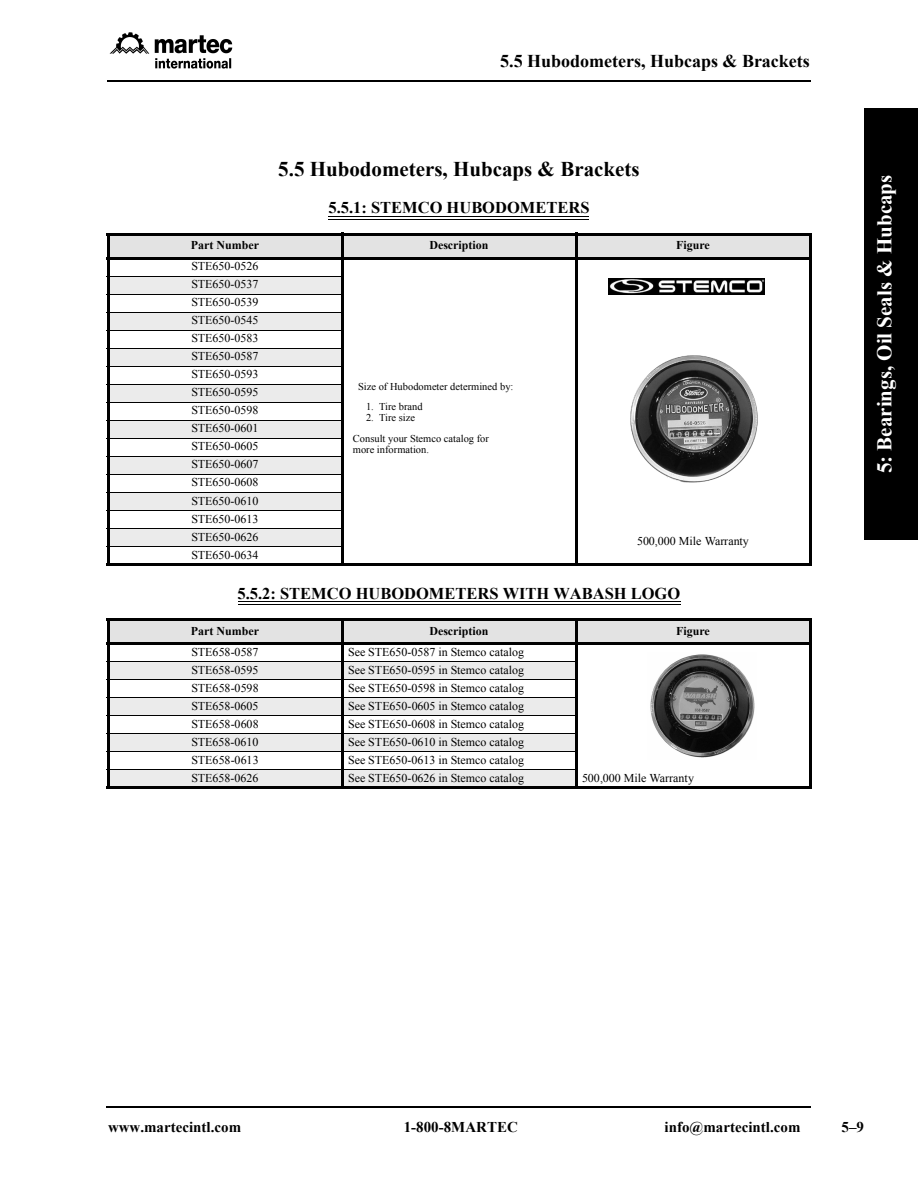
<style>
.page{position:relative;width:918px;height:1188px;background:#fff}
.page>*{position:absolute;margin:0;border:0;box-sizing:border-box;transform-origin:0 0}
.t1{font:700 21px "Times New Roman";color:#000}
.t2{font:700 21px "Times New Roman";color:#fff}
.t3{font:700 18px "Times New Roman";color:#000}
.t4{font:700 16.5px "Times New Roman";color:#000}
.t5{font:700 15px "Times New Roman";color:#000}
.t6{font:12px/18px "Times New Roman";color:#000;text-align:justify}
.t7{font:700 12px "Times New Roman";color:#000}
.t8{font:10.5px/21px "Times New Roman";color:#000}
</style>
<div class="page">
<hr style="left:107px;top:1106px;width:703px;height:2px;background:#000">
<div style="left:864px;top:108px;width:54px;height:432px;background:#000"></div>
<hr style="left:108px;top:80px;width:703px;height:2px;background:#000">
<img style="left:109px;top:32px;width:124px;height:37px">
<hr style="left:328px;top:216px;width:262px;height:1px;background:#000">
<hr style="left:328px;top:219px;width:262px;height:1px;background:#000">
<hr style="left:238px;top:601px;width:442px;height:1px;background:#000">
<hr style="left:238px;top:604px;width:442px;height:1px;background:#000">
<div style="left:108px;top:234px;width:234px;height:24px;background:#e3e3e3"></div>
<div style="left:342px;top:234px;width:234px;height:24px;background:#e3e3e3"></div>
<div style="left:576px;top:234px;width:234px;height:24px;background:#e3e3e3"></div>
<div style="left:108px;top:276px;width:234px;height:18px;background:#ebebeb"></div>
<div style="left:108px;top:312px;width:234px;height:18px;background:#ebebeb"></div>
<div style="left:108px;top:348px;width:234px;height:18px;background:#ebebeb"></div>
<div style="left:108px;top:384px;width:234px;height:18px;background:#ebebeb"></div>
<div style="left:108px;top:420px;width:234px;height:18px;background:#ebebeb"></div>
<div style="left:108px;top:456px;width:234px;height:18px;background:#ebebeb"></div>
<div style="left:108px;top:492px;width:234px;height:18px;background:#ebebeb"></div>
<div style="left:108px;top:528px;width:234px;height:18px;background:#ebebeb"></div>
<div style="left:108px;top:619px;width:234px;height:25px;background:#e3e3e3"></div>
<div style="left:342px;top:619px;width:234px;height:25px;background:#e3e3e3"></div>
<div style="left:576px;top:619px;width:234px;height:25px;background:#e3e3e3"></div>
<div style="left:108px;top:662px;width:234px;height:18px;background:#ebebeb"></div>
<div style="left:342px;top:662px;width:234px;height:18px;background:#ebebeb"></div>
<div style="left:108px;top:698px;width:234px;height:18px;background:#ebebeb"></div>
<div style="left:342px;top:698px;width:234px;height:18px;background:#ebebeb"></div>
<div style="left:108px;top:734px;width:234px;height:18px;background:#ebebeb"></div>
<div style="left:342px;top:734px;width:234px;height:18px;background:#ebebeb"></div>
<div style="left:108px;top:770px;width:234px;height:18px;background:#ebebeb"></div>
<div style="left:342px;top:770px;width:234px;height:18px;background:#ebebeb"></div>
<hr style="left:107px;top:236px;width:3px;height:326px;background:#000">
<hr style="left:341px;top:232px;width:3px;height:333px;background:#000">
<hr style="left:575px;top:232px;width:3px;height:333px;background:#000">
<hr style="left:809px;top:236px;width:3px;height:326px;background:#000">
<hr style="left:106px;top:233px;width:706px;height:3px;background:#000">
<hr style="left:106px;top:257px;width:706px;height:3px;background:#000">
<hr style="left:106px;top:276px;width:238px;height:1px;background:#000">
<hr style="left:106px;top:294px;width:238px;height:1px;background:#000">
<hr style="left:106px;top:312px;width:238px;height:1px;background:#000">
<hr style="left:106px;top:330px;width:238px;height:1px;background:#000">
<hr style="left:106px;top:348px;width:238px;height:1px;background:#000">
<hr style="left:106px;top:366px;width:238px;height:1px;background:#000">
<hr style="left:106px;top:384px;width:238px;height:1px;background:#000">
<hr style="left:106px;top:402px;width:238px;height:1px;background:#000">
<hr style="left:106px;top:420px;width:238px;height:1px;background:#000">
<hr style="left:106px;top:438px;width:238px;height:1px;background:#000">
<hr style="left:106px;top:456px;width:238px;height:1px;background:#000">
<hr style="left:106px;top:474px;width:238px;height:1px;background:#000">
<hr style="left:106px;top:492px;width:238px;height:1px;background:#000">
<hr style="left:106px;top:510px;width:238px;height:1px;background:#000">
<hr style="left:106px;top:528px;width:238px;height:1px;background:#000">
<hr style="left:106px;top:546px;width:238px;height:1px;background:#000">
<hr style="left:106px;top:563px;width:706px;height:3px;background:#000">
<hr style="left:107px;top:621px;width:3px;height:165px;background:#000">
<hr style="left:341px;top:618px;width:3px;height:171px;background:#000">
<hr style="left:575px;top:618px;width:3px;height:171px;background:#000">
<hr style="left:809px;top:621px;width:3px;height:165px;background:#000">
<hr style="left:106px;top:618px;width:706px;height:3px;background:#000">
<hr style="left:106px;top:642px;width:706px;height:3px;background:#000">
<hr style="left:106px;top:661px;width:472px;height:1px;background:#000">
<hr style="left:106px;top:679px;width:472px;height:1px;background:#000">
<hr style="left:106px;top:697px;width:472px;height:1px;background:#000">
<hr style="left:106px;top:715px;width:472px;height:1px;background:#000">
<hr style="left:106px;top:733px;width:472px;height:1px;background:#000">
<hr style="left:106px;top:751px;width:472px;height:1px;background:#000">
<hr style="left:106px;top:769px;width:472px;height:1px;background:#000">
<hr style="left:106px;top:786px;width:706px;height:3px;background:#000">
<img style="left:630px;top:355px;width:128px;height:128px">
<img style="left:608px;top:279px;width:157px;height:15px">
<img style="left:650px;top:654px;width:105px;height:104px">
<h2 class="t3" style="left:500px;top:51px;width:311px">5.5 Hubodometers, Hubcaps &amp; Brackets</h2>
<h1 class="t1" style="left:278px;top:157px;width:363px">5.5 Hubodometers, Hubcaps &amp; Brackets</h1>
<h3 class="t4" style="left:328px;top:199px;width:262px">5.5.1: STEMCO HUBODOMETERS</h3>
<p class="t7" style="left:191px;top:239px;width:70px">Part Number</p>
<p class="t7" style="left:429px;top:239px;width:61px">Description</p>
<p class="t7" style="left:676px;top:239px;width:35px">Figure</p>
<p class="t6" style="left:191px;top:257px;width:69px">STE650-0526</p>
<p class="t6" style="left:191px;top:275px;width:69px">STE650-0537<br>STE650-0539<br>STE650-0545<br>STE650-0583<br>STE650-0587<br>STE650-0593<br>STE650-0595<br>STE650-0598<br>STE650-0601<br>STE650-0605<br>STE650-0607<br>STE650-0608<br>STE650-0610<br>STE650-0613<br>STE650-0626<br>STE650-0634</p>
<p class="t8" style="left:358px;top:375px;width:157px">Size of Hubodometer determined by:</p>
<p class="t8" style="left:366px;top:396px;width:58px">1. Tire brand</p>
<p class="t8" style="left:353px;top:407px;width:138px;text-indent:13px">2. Tire size<br>Consult your Stemco catalog for</p>
<p class="t8" style="left:353px;top:438px;width:78px">more information.</p>
<p class="t6" style="left:637px;top:532px;width:113px">500,000 Mile Warranty</p>
<h3 class="t4" style="left:238px;top:584px;width:444px">5.5.2: STEMCO HUBODOMETERS WITH WABASH LOGO</h3>
<p class="t7" style="left:191px;top:624px;width:70px">Part Number</p>
<p class="t7" style="left:429px;top:624px;width:61px">Description</p>
<p class="t7" style="left:676px;top:624px;width:35px">Figure</p>
<p class="t6" style="left:191px;top:643px;width:69px">STE658-0587</p>
<p class="t6" style="left:348px;top:643px;width:178px">See STE650-0587 in Stemco catalog</p>
<p class="t6" style="left:191px;top:661px;width:69px">STE658-0595</p>
<p class="t6" style="left:348px;top:661px;width:178px">See STE650-0595 in Stemco catalog</p>
<p class="t6" style="left:191px;top:679px;width:69px">STE658-0598</p>
<p class="t6" style="left:348px;top:679px;width:178px">See STE650-0598 in Stemco catalog</p>
<p class="t6" style="left:191px;top:697px;width:69px">STE658-0605</p>
<p class="t6" style="left:348px;top:697px;width:178px">See STE650-0605 in Stemco catalog</p>
<p class="t6" style="left:191px;top:715px;width:69px">STE658-0608</p>
<p class="t6" style="left:348px;top:715px;width:178px">See STE650-0608 in Stemco catalog</p>
<p class="t6" style="left:191px;top:733px;width:69px">STE658-0610</p>
<p class="t6" style="left:348px;top:733px;width:178px">See STE650-0610 in Stemco catalog</p>
<p class="t6" style="left:191px;top:751px;width:69px">STE658-0613</p>
<p class="t6" style="left:348px;top:751px;width:178px">See STE650-0613 in Stemco catalog</p>
<p class="t6" style="left:191px;top:769px;width:69px">STE658-0626</p>
<p class="t6" style="left:348px;top:769px;width:178px">See STE650-0626 in Stemco catalog</p>
<p class="t6" style="left:582px;top:769px;width:113px">500,000 Mile Warranty</p>
<h1 class="t2" style="left:873px;top:473px;width:300px;rotate:-90deg">5: Bearings, Oil Seals &amp; Hubcaps</h1>
<p class="t5" style="left:108px;top:1119px;width:135px">www.martecintl.com</p>
<p class="t5" style="left:404px;top:1119px;width:116px">1-800-8MARTEC</p>
<p class="t5" style="left:665px;top:1119px;width:137px">info@martecintl.com</p>
<p class="t5" style="left:841px;top:1119px;width:24px">5–9</p>
</div>
